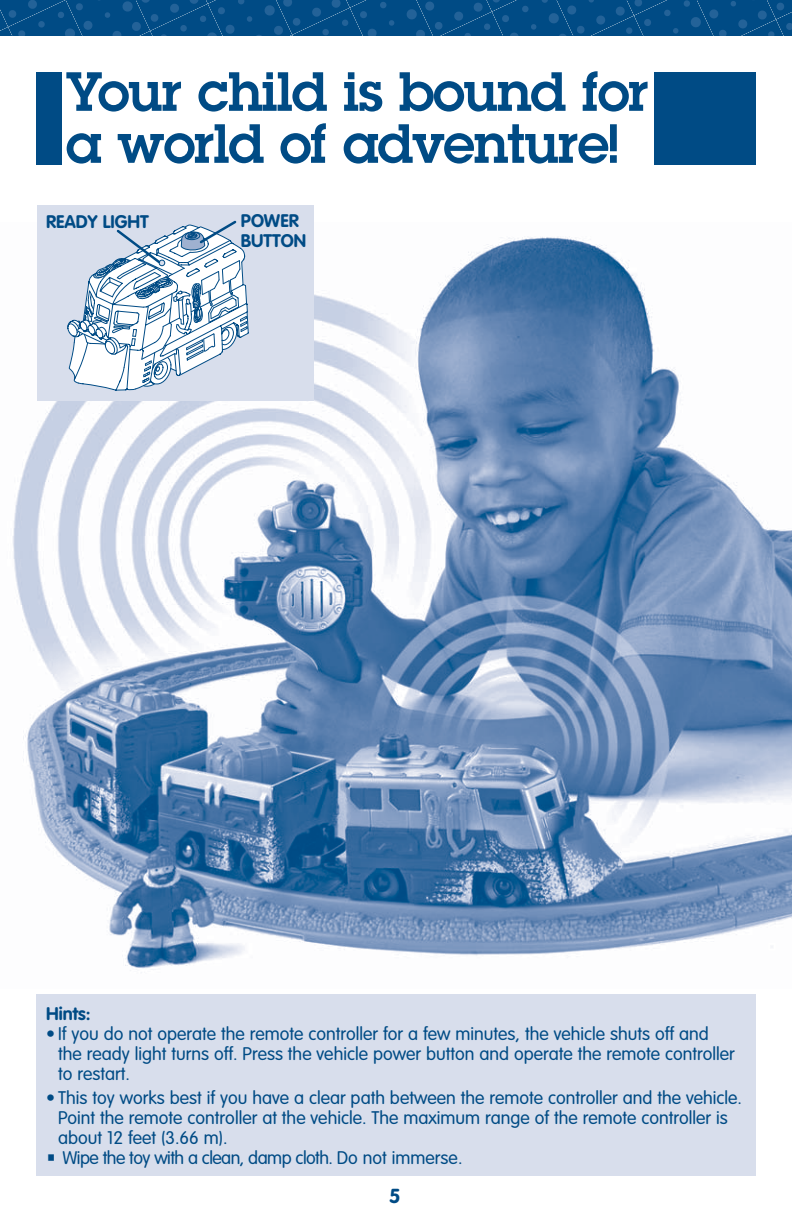
<style>
.page{position:relative;width:792px;height:1224px;background:#fff}
.page>*{position:absolute;margin:0;border:0;box-sizing:border-box;transform-origin:0 0}
.t1{font:600 54px/52px "Lubalin Graph Std";letter-spacing:-.02em;color:#004b85}
.t2{font:700 20px "VAG Rounded Std";color:#004b85}
.t3{font:300 18px/20px "VAG Rounded Std";color:#004b85}
.t4{font:300 18px "VAG Rounded Std";letter-spacing:-.03em;color:#004b85}
.t5{font:700 18px/20px "VAG Rounded Std";color:#004b85}
.s1{font-family:"Lubalin Graph Std";font-weight:600}
</style>
<div class="page">
<svg style="left:0;top:0;width:792px;height:36px;background:#054e88"></svg>
<img style="left:13px;top:236px;width:779px;height:737px">
<div style="left:37px;top:205px;width:277px;height:196px;background:#d8deec"></div>
<svg style="left:67px;top:220px;width:182px;height:171px"></svg>
<div style="left:36px;top:994px;width:720px;height:182px;background:#d8deec"></div>
<div style="left:36px;top:72px;width:26px;height:93px;background:#004b85"></div>
<div style="left:654px;top:72px;width:102px;height:93px;background:#004b85"></div>
<h1 class="t1" style="left:66px;top:70px;width:584px">Your child is bound for a world of adventure!</h1>
<p class="t5" style="left:46px;top:213px;width:104px">READY LIGHT</p>
<p class="t5" style="left:241px;top:212px;width:67px">POWER<br>BUTTON</p>
<p class="t5" style="left:46px;top:1005px;width:46px">Hints:</p>
<p class="t3" style="left:58px;top:1025px;width:678px;text-indent:-12px">• If you do not operate the remote controller for a few minutes, the vehicle shuts off and the ready light turns off. Press the vehicle power button and operate the remote controller to restart.</p>
<p class="t3" style="left:58px;top:1089px;width:685px;text-indent:-12px">• This toy works best if you have a clear path between the remote controller and the vehicle.<br>Point the remote controller at the vehicle. The maximum range of the remote controller is about 12 feet (3.66 m).</p>
<p class="t4" style="left:46px;top:1150px;width:418px"><span class="s1">•</span> Wipe the toy with a clean, damp cloth. Do not immerse.</p>
<p class="t2" style="left:389px;top:1187px;width:13px">5</p>
</div>
